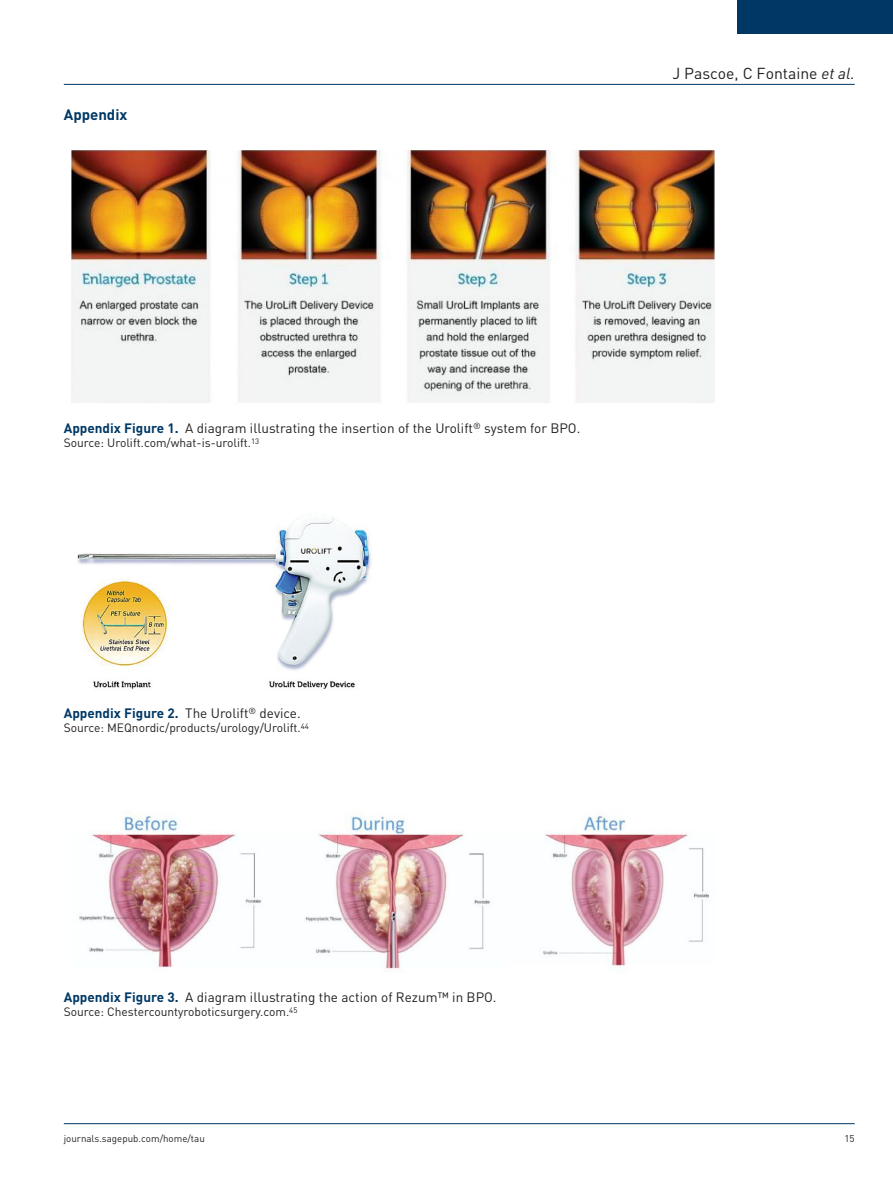
<style>
.page{position:relative;width:893px;height:1191px;background:#fff}
.page>*{position:absolute;margin:0;border:0;box-sizing:border-box;transform-origin:0 0}
.t1{font:15.75px "DIN";color:#231f20}
.t2{font:700 15px "DIN";color:#003865}
.t3{font:13.5px "DIN";color:#231f20}
.t4{font:12px "DIN";color:#231f20}
.t5{font:9.75px "DIN";color:#231f20}
.s1{font-style:italic}
.s2{font-weight:700;color:#003865}
</style>
<div class="page">
<hr style="left:64px;top:84px;width:791px;height:1px;background:#003865">
<hr style="left:64px;top:1123px;width:791px;height:1px;background:#003865">
<div style="left:738px;top:0;width:155px;height:34px;background:#003865"></div>
<img style="left:72px;top:151px;width:643px;height:252px">
<img style="left:77px;top:517px;width:295px;height:172px">
<img style="left:79px;top:815px;width:631px;height:157px">
<p class="t2" style="left:64px;top:105px;width:65px">Appendix</p>
<p class="t1" style="left:672px;top:63px;width:184px">J Pascoe, C Fontaine <span class="s1">et al.</span></p>
<p class="t3" style="left:64px;top:420px;width:518px"><span class="s2">Appendix Figure 1.</span> A diagram illustrating the insertion of the Urolift<sup>®</sup> system for BPO.</p>
<p class="t4" style="left:64px;top:435px;width:197px">Source: Urolift.com/what-is-urolift.<sup>13</sup></p>
<p class="t3" style="left:64px;top:704px;width:238px"><span class="s2">Appendix Figure 2.</span> The Urolift<sup>®</sup> device.</p>
<p class="t4" style="left:64px;top:720px;width:247px">Source: MEQnordic/products/urology/Urolift.<sup>44</sup></p>
<p class="t3" style="left:64px;top:988px;width:434px"><span class="s2">Appendix Figure 3.</span> A diagram illustrating the action of Rezum™ in BPO.</p>
<p class="t4" style="left:64px;top:1004px;width:235px">Source: Chestercountyroboticsurgery.com.<sup>45</sup></p>
<p class="t5" style="left:64px;top:1132px;width:143px">journals.sagepub.com/home/tau</p>
<p class="t5" style="left:844px;top:1132px;width:12px">15</p>
</div>
